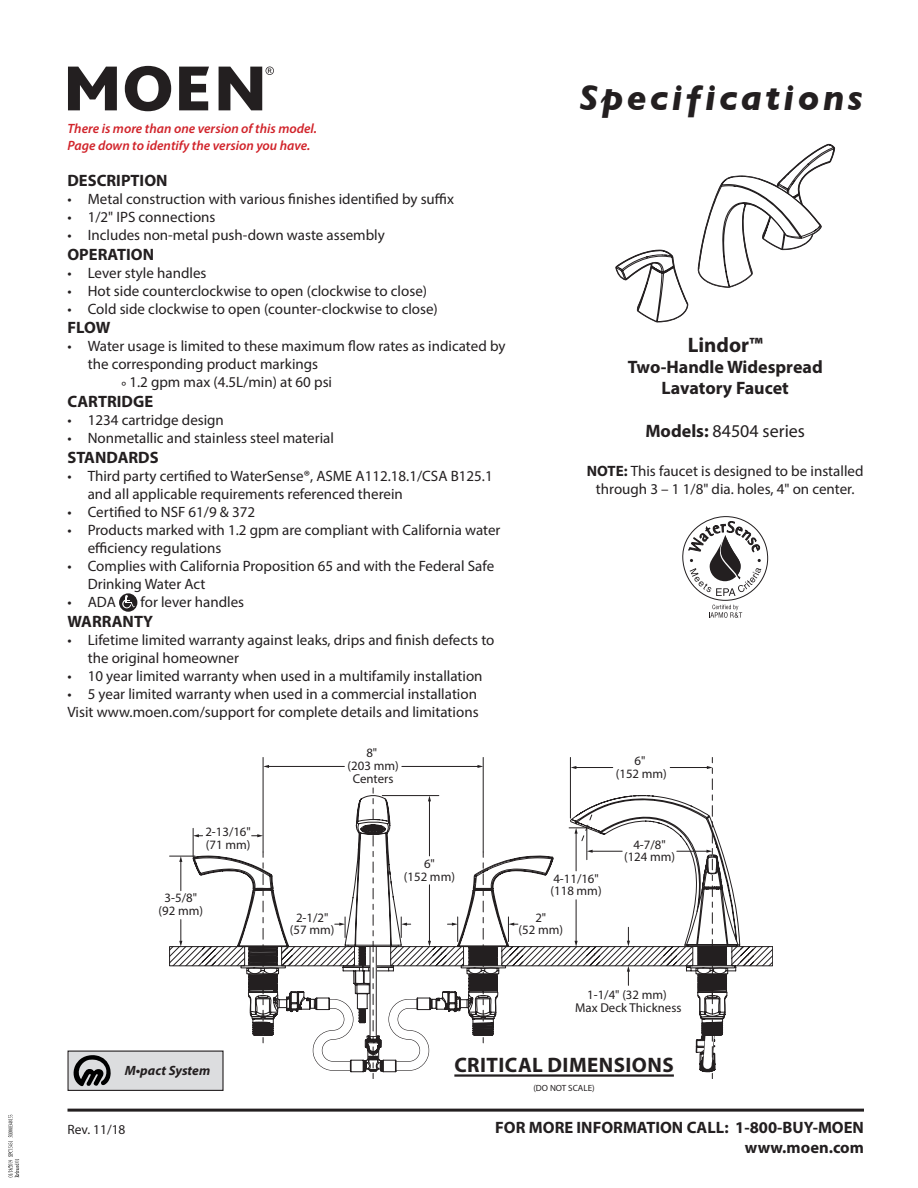
<style>
.page{position:relative;width:918px;height:1188px;background:#fff}
.page>*{position:absolute;margin:0;border:0;box-sizing:border-box;transform-origin:0 0}
.t1{font:italic 700 36px "Gill Sans";letter-spacing:.09em;color:#231f20}
.t2{font:700 21px "Myriad Pro";letter-spacing:.02em;color:#231f20}
.t3{font:700 18px/21px "Myriad Pro";color:#231f20;text-align:center}
.t4{font:18px "Myriad Pro";color:#231f20}
.t5{font:700 16.5px/19.8px "Myriad Pro";color:#231f20;text-align:right}
.t6{font:15px/18px "Myriad Pro";color:#231f20}
.t7{font:italic 600 13.5px/16.2px "Myriad Pro";color:#d1232a}
.t8{font:italic 700 13.5px "Myriad Pro";color:#231f20}
.t9{font:13.5px "Myriad Pro";color:#231f20}
.t10{font:12.75px/12.8px "Myriad Pro";color:#231f20;text-align:center}
.t11{font:9px "Myriad Pro";color:#231f20}
.s1{font-weight:700}
</style>
<div class="page">
<svg style="left:119px;top:593px;width:18px;height:19px"></svg>
<svg style="left:122px;top:595px;width:13px;height:13px"></svg>
<hr style="left:68px;top:1109px;width:796px;height:3px;background:#231f20">
<svg style="left:193px;top:855px;width:51px;height:91px"></svg>
<div style="left:241px;top:966px;width:45px;height:2px;background:#fff;border:1px solid #231f20"></div>
<svg style="left:169px;top:946px;width:75px;height:20px"></svg>
<svg style="left:740px;top:946px;width:33px;height:20px"></svg>
<hr style="left:181px;top:861px;width:1px;height:30px;background:#231f20">
<svg style="left:179px;top:920px;width:3px;height:27px"></svg>
<svg style="left:170px;top:828px;width:33px;height:34px"></svg>
<svg style="left:244px;top:757px;width:496px;height:322px"></svg>
<svg style="left:615px;top:250px;width:73px;height:72px"></svg>
<svg style="left:697px;top:144px;width:138px;height:144px"></svg>
<hr style="left:454px;top:1074px;width:220px;height:3px;background:#231f20">
<svg style="left:682px;top:516px;width:86px;height:102px"></svg>
<div style="left:69px;top:1052px;width:153px;height:38px;background:#dcdddf"></div>
<svg style="left:74px;top:1055px;width:37px;height:31px"></svg>
<div style="left:68px;top:1051px;width:156px;height:40px;border:1px solid #231f20"></div>
<svg style="left:68px;top:67px;width:49px;height:43px"></svg>
<svg style="left:125px;top:66px;width:46px;height:45px"></svg>
<svg style="left:179px;top:67px;width:30px;height:43px"></svg>
<svg style="left:219px;top:67px;width:55px;height:43px"></svg>
<svg style="left:8px;top:1115px;width:11px;height:62px"></svg>
<p class="t7" style="left:68px;top:120px;width:251px">There is more than one version of this model.<br>Page down to identify the version you have.</p>
<p class="t5" style="left:68px;top:170px;width:102px">DESCRIPTION</p>
<p class="t6" style="left:68px;top:190px;width:388px">• Metal construction with various finishes identified by suffix</p>
<p class="t6" style="left:68px;top:208px;width:150px">• 1/2" IPS connections</p>
<p class="t6" style="left:68px;top:226px;width:319px">• Includes non-metal push-down waste assembly</p>
<p class="t5" style="left:68px;top:244px;width:88px">OPERATION</p>
<p class="t6" style="left:68px;top:263px;width:140px">• Lever style handles</p>
<p class="t6" style="left:68px;top:281px;width:361px">• Hot side counterclockwise to open (clockwise to close)</p>
<p class="t6" style="left:68px;top:299px;width:372px">• Cold side clockwise to open (counter-clockwise to close)</p>
<p class="t5" style="left:68px;top:317px;width:44px">FLOW</p>
<p class="t6" style="left:68px;top:337px;width:439px">• Water usage is limited to these maximum flow rates as indicated by</p>
<p class="t6" style="left:88px;top:355px;width:232px">the corresponding product markings</p>
<p class="t6" style="left:122px;top:373px;width:212px">° 1.2 gpm max (4.5L/min) at 60 psi</p>
<p class="t5" style="left:68px;top:391px;width:87px">CARTRIDGE</p>
<p class="t6" style="left:68px;top:411px;width:158px">• 1234 cartridge design</p>
<p class="t6" style="left:68px;top:429px;width:268px">• Nonmetallic and stainless steel material</p>
<p class="t5" style="left:68px;top:447px;width:93px">STANDARDS</p>
<p class="t6" style="left:88px;top:467px;width:406px;text-indent:-20px">• Third party certified to WaterSense®, ASME A112.18.1/CSA B125.1 and all applicable requirements referenced therein</p>
<p class="t6" style="left:68px;top:503px;width:189px">• Certified to NSF 61/9 &amp; 372</p>
<p class="t6" style="left:88px;top:521px;width:414px;text-indent:-20px">• Products marked with 1.2 gpm are compliant with California water efficiency regulations</p>
<p class="t6" style="left:88px;top:557px;width:408px;text-indent:-20px">• Complies with California Proposition 65 and with the Federal Safe<br>Drinking Water Act</p>
<p class="t6" style="left:68px;top:593px;width:50px">• ADA</p>
<p class="t6" style="left:141px;top:593px;width:105px">for lever handles</p>
<p class="t5" style="left:68px;top:611px;width:87px">WARRANTY</p>
<p class="t6" style="left:88px;top:631px;width:408px;text-indent:-20px">• Lifetime limited warranty against leaks, drips and finish defects to the original homeowner</p>
<p class="t6" style="left:68px;top:667px;width:417px">• 10 year limited warranty when used in a multifamily installation</p>
<p class="t6" style="left:68px;top:685px;width:413px">• 5 year limited warranty when used in a commercial installation<br>Visit www.moen.com/support for complete details and limitations</p>
<p class="t10" style="left:348px;top:747px;width:53px">8"<br>(203 mm)<br>Centers</p>
<h1 class="t1" style="left:580px;top:77px;width:284px">Specifications</h1>
<h2 class="t2" style="left:688px;top:331px;width:77px">Lindor™</h2>
<p class="t3" style="left:628px;top:355px;width:197px">Two-Handle Widespread<br>Lavatory Faucet</p>
<p class="t4" style="left:645px;top:420px;width:161px"><span class="s1">Models:</span> 84504 series</p>
<p class="t6" style="left:587px;top:462px;width:278px;text-align:center"><span class="s1">NOTE:</span> This faucet is designed to be installed through 3 – 1 1/8" dia. holes, 4" on center.</p>
<p class="t10" style="left:616px;top:754px;width:53px">6"<br>(152 mm)</p>
<p class="t10" style="left:205px;top:825px;width:47px;text-align:left">2-13/16" (71 mm)</p>
<p class="t10" style="left:159px;top:891px;width:46px">3-5/8" (92 mm)</p>
<p class="t8" style="left:125px;top:1061px;width:87px">M•pact System</p>
<p class="t9" style="left:68px;top:1121px;width:60px">Rev. 11/18</p>
<p class="t10" style="left:404px;top:858px;width:53px">6"<br>(152 mm)</p>
<p class="t10" style="left:551px;top:872px;width:53px;text-align:left">4-11/16" (118 mm)</p>
<p class="t10" style="left:290px;top:911px;width:46px">2-1/2" (57 mm)</p>
<p class="t10" style="left:519px;top:911px;width:46px">2"<br>(52 mm)</p>
<p class="t10" style="left:624px;top:838px;width:53px">4-7/8" (124 mm)</p>
<p class="t10" style="left:575px;top:989px;width:108px">1-1/4" (32 mm)<br>Max Deck Thickness</p>
<h2 class="t2" style="left:454px;top:1051px;width:221px">CRITICAL DIMENSIONS</h2>
<p class="t11" style="left:533px;top:1083px;width:63px">(DO NOT SCALE)</p>
<p class="t5" style="left:495px;top:1117px;width:370px">FOR MORE INFORMATION CALL: 1-800-BUY-MOEN www.moen.com</p>
</div>
